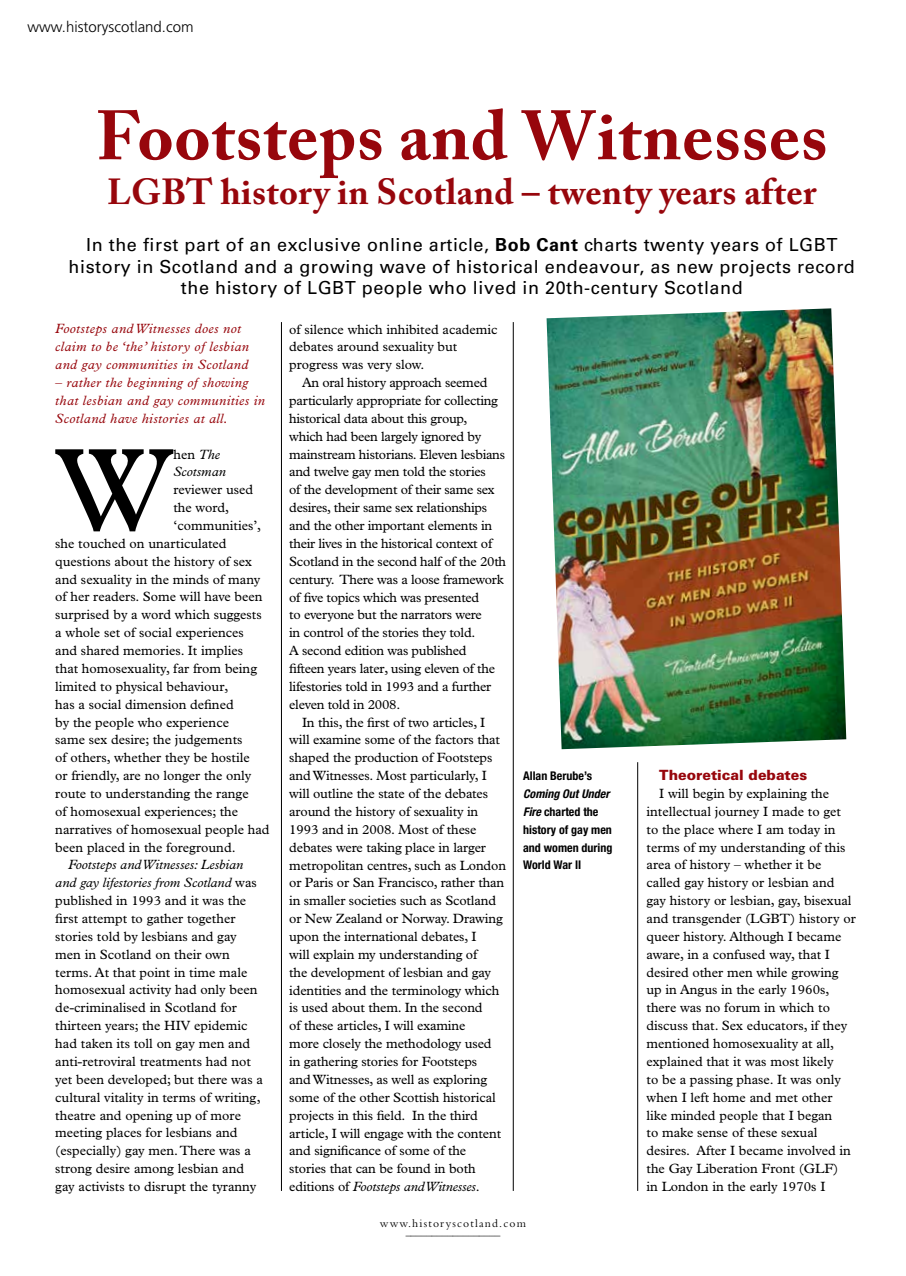
<style>
.page{position:relative;width:906px;height:1276px;background:#fff}
.page>*{position:absolute;margin:0;border:0;box-sizing:border-box;transform-origin:0 0}
.t1{font:118.2px "Plantin Std";color:#000}
.t2{font:700 69px "Adobe Caslon Pro";letter-spacing:.01em;color:#97060c}
.t3{font:700 36px "Adobe Caslon Pro";letter-spacing:.01em;color:#97060c}
.t4{font:18px/21.6px "Univers LT Std";letter-spacing:.03em;color:#000;text-align:center}
.t5{font:300 15px "Frutiger LT Std";color:#000}
.t6{font:900 14.1px "Univers LT Std";color:#97060c}
.t7{font:13.5px/17.9px "Plantin Std";color:#000}
.t8{font:13.5px "Plantin Std";letter-spacing:-.02em;color:#000}
.t9{font:italic 13.5px/17.9px "Plantin Std";letter-spacing:.03em;color:#97060c}
.t10{font:italic 13.5px/17.9px "Plantin Std";letter-spacing:-.01em;color:#000}
.t11{font:700 condensed 12px/17.9px "Helvetica Neue LT Std";color:#000}
.t12{font:11.7px "Bembo Std";letter-spacing:.1em;color:#000}
.t13{font:10.5px "Bembo Std";color:#000}
.s1{font-weight:700}
.s2{font-style:normal}
.s3{font-style:italic}
</style>
<div class="page">
<hr style="left:281px;top:322px;width:1px;height:869px;background:#000">
<hr style="left:513px;top:322px;width:1px;height:869px;background:#000">
<hr style="left:637px;top:762px;width:1px;height:429px;background:#000">
<img style="left:546px;top:308px;width:300px;height:441px">
<p class="t5" style="left:28px;top:18px;width:167px">www.historyscotland.com</p>
<h2 class="t2" style="left:96px;top:95px;width:733px">Footsteps and Witnesses</h2>
<h3 class="t3" style="left:107px;top:171px;width:710px">LGBT history in Scotland – twenty years after</h3>
<h3 class="t4" style="left:69px;top:234px;width:788px">In the first part of an exclusive online article, <span class="s1">Bob Cant</span> charts twenty years of LGBT history in Scotland and a growing wave of historical endeavour, as new projects record the history of LGBT people who lived in 20th-century Scotland</h3>
<p class="t9" style="left:55px;top:320px;width:195px">Footsteps and Witnesses does not claim to be ‘the’ history of lesbian and gay communities in Scotland</p>
<p class="t9" style="left:55px;top:373px;width:211px">– rather the beginning of showing that lesbian and gay communities in<br>Scotland have histories at all.</p>
<h1 class="t1" style="left:55px;top:422px;width:120px">W</h1>
<p class="t10" style="left:173px;top:445px;width:54px"><span class="s2">hen</span> The<br>Scotsman</p>
<p class="t7" style="left:289px;top:320px;width:210px">of silence which inhibited academic debates around sexuality but progress was very slow.</p>
<p class="t8" style="left:302px;top:375px;width:187px">An oral history approach seemed</p>
<p class="t8" style="left:289px;top:393px;width:210px">particularly appropriate for collecting</p>
<p class="t8" style="left:289px;top:410px;width:180px">historical data about this group,</p>
<p class="t8" style="left:289px;top:428px;width:193px">which had been largely ignored by</p>
<p class="t8" style="left:289px;top:446px;width:217px">mainstream historians. Eleven lesbians</p>
<p class="t8" style="left:289px;top:464px;width:198px">and twelve gay men told the stories</p>
<p class="t8" style="left:289px;top:482px;width:207px">of the development of their same sex</p>
<p class="t8" style="left:289px;top:500px;width:199px">desires, their same sex relationships</p>
<p class="t8" style="left:289px;top:518px;width:204px">and the other important elements in</p>
<p class="t8" style="left:289px;top:536px;width:204px">their lives in the historical context of</p>
<p class="t8" style="left:289px;top:553px;width:218px">Scotland in the second half of the 20th</p>
<p class="t8" style="left:289px;top:571px;width:216px">century. There was a loose framework</p>
<p class="t8" style="left:289px;top:589px;width:192px">of five topics which was presented</p>
<p class="t8" style="left:289px;top:607px;width:194px">to everyone but the narrators were</p>
<p class="t8" style="left:289px;top:625px;width:188px">in control of the stories they told.</p>
<p class="t8" style="left:289px;top:643px;width:179px">A second edition was published</p>
<p class="t8" style="left:289px;top:661px;width:207px">fifteen years later, using eleven of the</p>
<p class="t8" style="left:289px;top:678px;width:203px">lifestories told in 1993 and a further</p>
<p class="t8" style="left:289px;top:696px;width:113px">eleven told in 2008.</p>
<p class="t7" style="left:302px;top:713px;width:185px">In this, the first of two articles, I</p>
<p class="t7" style="left:289px;top:731px;width:212px">will examine some of the factors that</p>
<p class="t7" style="left:289px;top:749px;width:205px">shaped the production of Footsteps</p>
<p class="t7" style="left:289px;top:767px;width:199px">and Witnesses. Most particularly, I</p>
<p class="t7" style="left:289px;top:784px;width:200px">will outline the state of the debates</p>
<p class="t7" style="left:289px;top:802px;width:191px">around the history of sexuality in</p>
<p class="t7" style="left:289px;top:820px;width:189px">1993 and in 2008. Most of these</p>
<p class="t7" style="left:289px;top:838px;width:198px">debates were taking place in larger</p>
<p class="t7" style="left:289px;top:856px;width:218px">metropolitan centres, such as London</p>
<p class="t7" style="left:289px;top:874px;width:216px">or Paris or San Francisco, rather than</p>
<p class="t7" style="left:289px;top:892px;width:208px">in smaller societies such as Scotland</p>
<p class="t7" style="left:289px;top:909px;width:215px">or New Zealand or Norway. Drawing</p>
<p class="t7" style="left:289px;top:927px;width:189px">upon the international debates, I</p>
<p class="t7" style="left:289px;top:945px;width:190px">will explain my understanding of</p>
<p class="t7" style="left:289px;top:963px;width:203px">the development of lesbian and gay</p>
<p class="t7" style="left:289px;top:981px;width:211px">identities and the terminology which</p>
<p class="t7" style="left:289px;top:999px;width:195px">is used about them. In the second</p>
<p class="t7" style="left:289px;top:1017px;width:178px">of these articles, I will examine</p>
<p class="t7" style="left:289px;top:1035px;width:204px">more closely the methodology used</p>
<p class="t7" style="left:289px;top:1052px;width:189px">in gathering stories for Footsteps</p>
<p class="t7" style="left:289px;top:1070px;width:199px">and Witnesses, as well as exploring</p>
<p class="t7" style="left:289px;top:1088px;width:208px">some of the other Scottish historical</p>
<p class="t7" style="left:289px;top:1106px;width:190px">projects in this field. In the third</p>
<p class="t7" style="left:289px;top:1124px;width:213px">article, I will engage with the content</p>
<p class="t7" style="left:289px;top:1142px;width:178px">and significance of some of the</p>
<p class="t7" style="left:289px;top:1160px;width:188px">stories that can be found in both</p>
<p class="t10" style="left:289px;top:1177px;width:192px"><span class="s2">editions of</span> Footsteps and Witnesses<span class="s2">.</span></p>
<p class="t7" style="left:173px;top:481px;width:81px">reviewer used</p>
<p class="t7" style="left:173px;top:499px;width:57px">the word,</p>
<p class="t7" style="left:173px;top:516px;width:89px">‘communities’,</p>
<p class="t7" style="left:55px;top:534px;width:173px">she touched on unarticulated</p>
<p class="t7" style="left:55px;top:552px;width:198px">questions about the history of sex</p>
<p class="t7" style="left:55px;top:570px;width:206px">and sexuality in the minds of many</p>
<p class="t7" style="left:55px;top:588px;width:209px">of her readers. Some will have been</p>
<p class="t7" style="left:55px;top:606px;width:208px">surprised by a word which suggests</p>
<p class="t7" style="left:55px;top:624px;width:190px">a whole set of social experiences</p>
<p class="t7" style="left:55px;top:641px;width:189px">and shared memories. It implies</p>
<p class="t7" style="left:55px;top:659px;width:203px">that homosexuality, far from being</p>
<p class="t7" style="left:55px;top:677px;width:175px">limited to physical behaviour,</p>
<p class="t7" style="left:55px;top:695px;width:180px">has a social dimension defined</p>
<p class="t7" style="left:55px;top:713px;width:175px">by the people who experience</p>
<p class="t7" style="left:55px;top:731px;width:189px">same sex desire; the judgements</p>
<p class="t7" style="left:55px;top:749px;width:196px">of others, whether they be hostile</p>
<p class="t7" style="left:55px;top:766px;width:198px">or friendly, are no longer the only</p>
<p class="t7" style="left:55px;top:784px;width:195px">route to understanding the range</p>
<p class="t7" style="left:55px;top:802px;width:184px">of homosexual experiences; the</p>
<p class="t7" style="left:55px;top:820px;width:216px">narratives of homosexual people had</p>
<p class="t7" style="left:55px;top:838px;width:182px">been placed in the foreground.</p>
<p class="t7" style="left:55px;top:856px;width:209px;text-indent:13px"><span class="s3">Footsteps and Witnesses: Lesbian and gay lifestories from Scotland</span> was published in 1993 and it was the first attempt to gather together stories told by lesbians and gay men in Scotland on their own terms. At that point in time male homosexual activity had only been de-criminalised in Scotland for thirteen years; the HIV epidemic had taken its toll on gay men and anti-retroviral treatments had not yet been developed; but there was a cultural vitality in terms of writing, theatre and opening up of more meeting places for lesbians and (especially) gay men. There was a strong desire among lesbian and gay activists to disrupt the tyranny</p>
<p class="t6" style="left:659px;top:766px;width:150px">Theoretical debates</p>
<p class="t7" style="left:646px;top:784px;width:211px;text-indent:13px">I will begin by explaining the intellectual journey I made to get to the place where I am today in terms of my understanding of this area of history – whether it be called gay history or lesbian and gay history or lesbian, gay, bisexual and transgender (LGBT) history or queer history. Although I became aware, in a confused way, that I desired other men while growing up in Angus in the early 1960s, there was no forum in which to discuss that. Sex educators, if they mentioned homosexuality at all, explained that it was most likely<br>to be a passing phase. It was only when I left home and met other like minded people that I began<br>to make sense of these sexual desires. After I became involved in the Gay Liberation Front (GLF)<br>in London in the early 1970s I</p>
<p class="t11" style="left:523px;top:766px;width:70px">Allan Berube’s</p>
<p class="t11" style="left:523px;top:784px;width:91px"><span class="s3">Coming Out Under<br>Fire</span> charted the history of gay men and women during<br>World War II</p>
<p class="t12" style="left:380px;top:1217px;width:148px">www.historyscotland.com</p>
<p class="t13" style="left:406px;top:1225px;width:96px">__________________</p>
</div>
